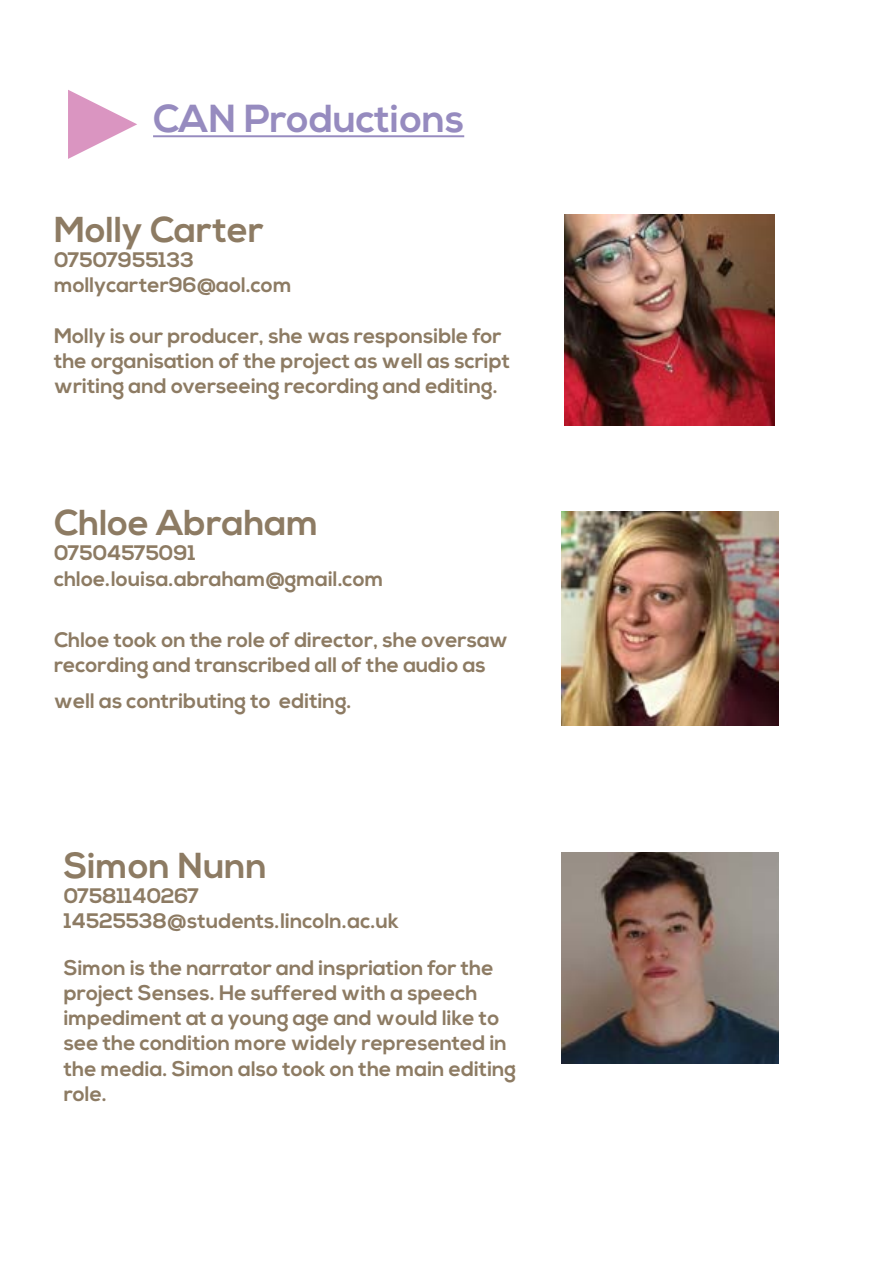
<style>
.page{position:relative;width:893px;height:1263px;background:#fff}
.page>*{position:absolute;margin:0;border:0;box-sizing:border-box;transform-origin:0 0}
.t1{font:700 39px "Nexa";color:#968bbf}
.t2{font:700 36px "Nexa";color:#8d7b63}
.t3{font:700 21px/25.2px "Nexa";color:#8d7b63}
</style>
<div class="page">
<hr style="left:153px;top:135px;width:311px;height:2px;background:#968bbf">
<svg style="left:68px;top:90px;width:69px;height:69px"></svg>
<img style="left:564px;top:215px;width:211px;height:210px">
<img style="left:561px;top:511px;width:217px;height:214px">
<img style="left:561px;top:853px;width:217px;height:210px">
<h1 class="t1" style="left:153px;top:96px;width:313px">CAN Productions</h1>
<h2 class="t2" style="left:54px;top:209px;width:211px">Molly Carter</h2>
<p class="t3" style="left:54px;top:248px;width:239px">07507955133 mollycarter96@aol.com</p>
<p class="t3" style="left:54px;top:323px;width:458px">Molly is our producer, she was responsible for the organisation of the project as well as script writing and overseeing recording and editing.</p>
<h2 class="t2" style="left:54px;top:502px;width:266px">Chloe Abraham</h2>
<p class="t3" style="left:54px;top:541px;width:331px">07504575091 chloe.louisa.abraham@gmail.com</p>
<p class="t3" style="left:54px;top:628px;width:456px">Chloe took on the role of director, she oversaw recording and transcribed all of the audio as</p>
<p class="t3" style="left:54px;top:689px;width:299px">well as contributing to editing.</p>
<h2 class="t2" style="left:64px;top:844px;width:205px">Simon Nunn</h2>
<p class="t3" style="left:64px;top:884px;width:337px">07581140267<br>14525538@students.lincoln.ac.uk</p>
<p class="t3" style="left:64px;top:956px;width:454px">Simon is the narrator and inspriation for the project Senses. He suffered with a speech impediment at a young age and would like to see the condition more widely represented in the media. Simon also took on the main editing role.</p>
</div>
